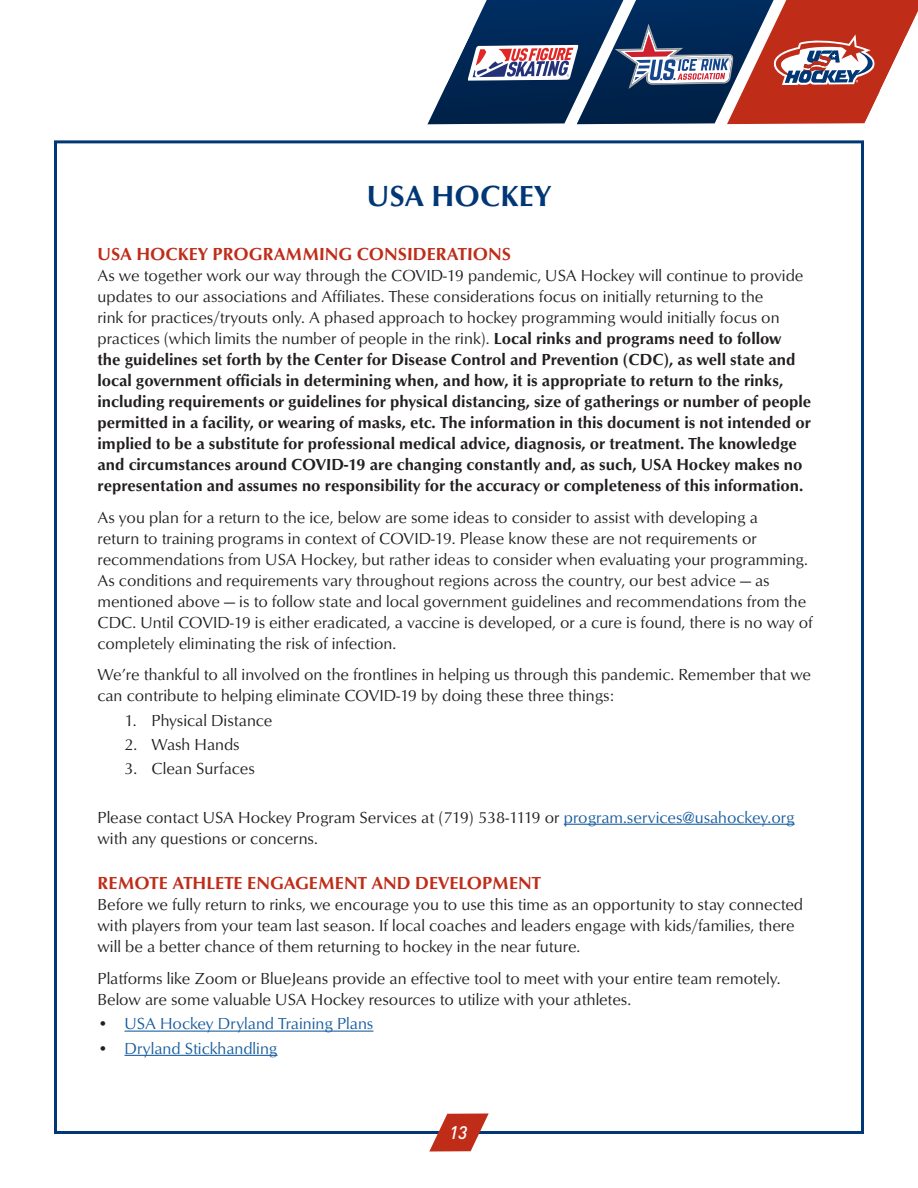
<style>
.page{position:relative;width:918px;height:1188px;background:#fff}
.page>*{position:absolute;margin:0;border:0;box-sizing:border-box;transform-origin:0 0}
.t1{font:700 30px "Opus";color:#013775}
.t2{font:700 18px "Opus";color:#bf2d19}
.t3{font:italic 500 18px "DIN";color:#fff}
.t4{font:16.5px/21px "Opus";color:#231f20}
.t5{font:700 16.5px/21px "Opus";color:#231f20}
.t6{font:16.5px "Opus";color:#175d9e}
.s1{font-weight:400}
.s2{color:#175d9e}
.s3{color:#231f20}
</style>
<div class="page">
<svg style="left:427px;top:0;width:491px;height:125px"></svg>
<hr style="left:564px;top:824px;width:231px;height:1px;background:#175d9e">
<hr style="left:124px;top:1031px;width:249px;height:1px;background:#175d9e">
<hr style="left:124px;top:1055px;width:154px;height:1px;background:#175d9e">
<svg style="left:429px;top:1113px;width:60px;height:39px"></svg>
<h1 class="t1" style="left:367px;top:179px;width:186px">USA HOCKEY</h1>
<p class="t2" style="left:98px;top:243px;width:415px">USA HOCKEY PROGRAMMING CONSIDERATIONS</p>
<p class="t5" style="left:98px;top:265px;width:715px"><span class="s1">As we together work our way through the COVID-19 pandemic, USA Hockey will continue to provide updates to our associations and Affiliates. These considerations focus on initially returning to the<br>rink for practices/tryouts only. A phased approach to hockey programming would initially focus on practices (which limits the number of people in the rink).</span> Local rinks and programs need to follow<br>the guidelines set forth by the Center for Disease Control and Prevention (CDC), as well state and local government officials in determining when, and how, it is appropriate to return to the rinks, including requirements or guidelines for physical distancing, size of gatherings or number of people permitted in a facility, or wearing of masks, etc. The information in this document is not intended or implied to be a substitute for professional medical advice, diagnosis, or treatment. The knowledge and circumstances around COVID-19 are changing constantly and, as such, USA Hockey makes no representation and assumes no responsibility for the accuracy or completeness of this information.</p>
<p class="t4" style="left:98px;top:507px;width:717px">As you plan for a return to the ice, below are some ideas to consider to assist with developing a<br>return to training programs in context of COVID-19. Please know these are not requirements or recommendations from USA Hockey, but rather ideas to consider when evaluating your programming.<br>As conditions and requirements vary throughout regions across the country, our best advice — as mentioned above — is to follow state and local government guidelines and recommendations from the CDC. Until COVID-19 is either eradicated, a vaccine is developed, or a cure is found, there is no way of completely eliminating the risk of infection.</p>
<p class="t4" style="left:98px;top:664px;width:715px">We’re thankful to all involved on the frontlines in helping us through this pandemic. Remember that we can contribute to helping eliminate COVID-19 by doing these three things:</p>
<p class="t4" style="left:124px;top:710px;width:150px">1. Physical Distance</p>
<p class="t4" style="left:124px;top:734px;width:117px">2. Wash Hands</p>
<p class="t4" style="left:124px;top:758px;width:132px">3. Clean Surfaces</p>
<p class="t4" style="left:98px;top:807px;width:699px">Please contact USA Hockey Program Services at (719) 538-1119 or <span class="s2">program.services@usahockey.org </span>with any questions or concerns.</p>
<p class="t2" style="left:98px;top:873px;width:445px">REMOTE ATHLETE ENGAGEMENT AND DEVELOPMENT</p>
<p class="t4" style="left:98px;top:894px;width:707px">Before we fully return to rinks, we encourage you to use this time as an opportunity to stay connected with players from your team last season. If local coaches and leaders engage with kids/families, there will be a better chance of them returning to hockey in the near future.</p>
<p class="t4" style="left:98px;top:968px;width:685px">Platforms like Zoom or BlueJeans provide an effective tool to meet with your entire team remotely.<br>Below are some valuable USA Hockey resources to utilize with your athletes.</p>
<p class="t6" style="left:98px;top:1014px;width:277px"><span class="s3">•</span> USA Hockey Dryland Training Plans</p>
<p class="t6" style="left:98px;top:1039px;width:182px"><span class="s3">•</span> Dryland Stickhandling</p>
<p class="t3" style="left:449px;top:1121px;width:20px">13</p>
</div>
